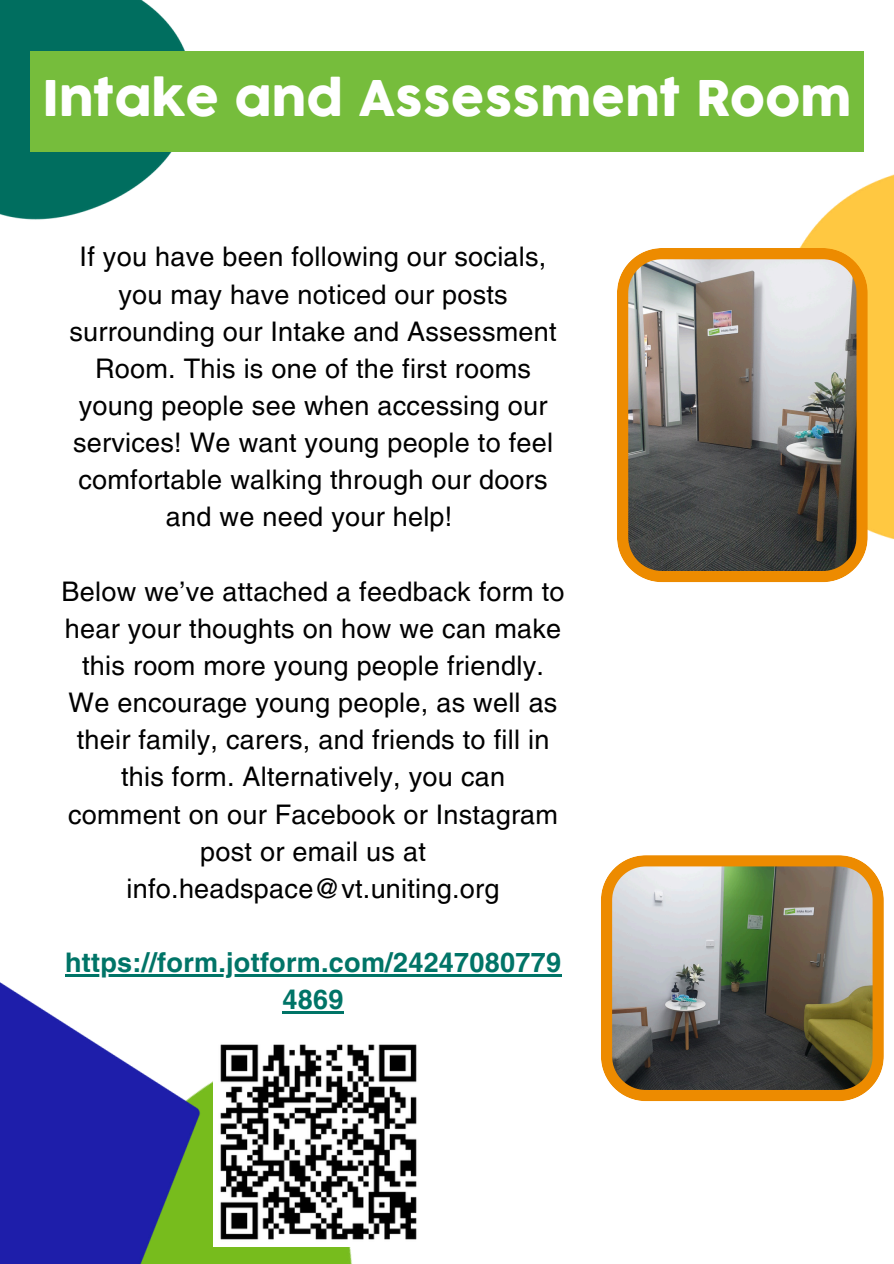
<style>
.page{position:relative;width:894px;height:1264px;background:#fff}
.page>*{position:absolute;margin:0;border:0;box-sizing:border-box;transform-origin:0 0}
.t1{font:48px "Cocogoose Pro";color:#fff}
.t2{font:27px/37.2px "Helvetica LT Pro";letter-spacing:.01em;color:#000;text-align:center}
.t3{font:700 27px/37.2px "Helvetica LT Pro";letter-spacing:.01em;color:#007467;text-align:center}
</style>
<div class="page">
<img style="left:0;top:0;width:270px;height:220px">
<div style="left:30px;top:51px;width:833px;height:100px;background:#76bd3c"></div>
<img style="left:294px;top:974px;width:376px;height:289px">
<img style="left:0;top:976px;width:294px;height:287px">
<img style="left:656px;top:51px;width:237px;height:532px">
<svg style="left:600px;top:855px;width:283px;height:246px"></svg>
<svg style="left:617px;top:248px;width:250px;height:334px"></svg>
<img style="left:213px;top:1037px;width:210px;height:209px">
<hr style="left:65px;top:974px;width:496px;height:2px;background:#007467">
<hr style="left:282px;top:1011px;width:62px;height:2px;background:#007467">
<p class="t1" style="left:42px;top:66px;width:810px">Intake and Assessment Room</p>
<p class="t2" style="left:69px;top:241px;width:488px">If you have been following our socials, you may have noticed our posts surrounding our Intake and Assessment Room. This is one of the first rooms young people see when accessing our services! We want young people to feel comfortable walking through our doors and we need your help!</p>
<p class="t2" style="left:62px;top:575px;width:504px">Below we’ve attached a feedback form to hear your thoughts on how we can make this room more young people friendly.<br>We encourage young people, as well as their family, carers, and friends to fill in this form. Alternatively, you can comment on our Facebook or Instagram post or email us at info.headspace@vt.uniting.org</p>
<p class="t3" style="left:65px;top:946px;width:497px">https://form.jotform.com/24247080779<br>4869</p>
</div>
